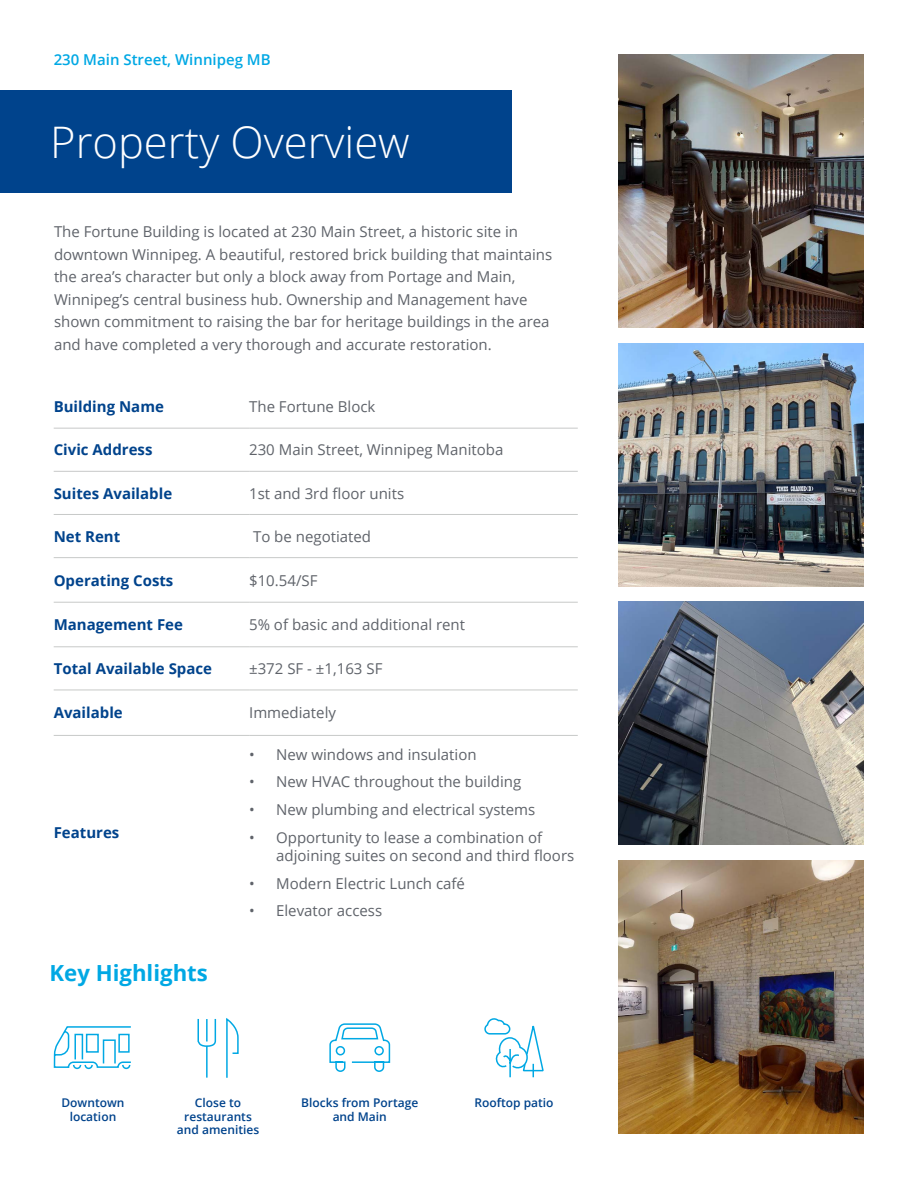
<style>
.page{position:relative;width:918px;height:1188px;background:#fff}
.page>*{position:absolute;margin:0;border:0;box-sizing:border-box;transform-origin:0 0}
.t1{font:300 43.5px "Open Sans";color:#fff}
.t2{font:700 22.2px "Open Sans";color:#00a8e4}
.t3{font:15px/22.5px "Open Sans";color:#5f636a}
.t4{font:700 15px "Open Sans";color:#00438c}
.t5{font:600 15px "Open Sans";color:#00a8e4}
.t6{font:600 12px/13.5px "Open Sans";color:#00438c;text-align:center}
</style>
<div class="page">
<img style="left:619px;top:54px;width:245px;height:273px">
<img style="left:619px;top:861px;width:245px;height:273px">
<img style="left:619px;top:602px;width:245px;height:243px">
<img style="left:619px;top:343px;width:245px;height:243px">
<div style="left:0;top:90px;width:512px;height:103px;background:#00438c"></div>
<svg style="left:484px;top:1018px;width:60px;height:60px"></svg>
<svg style="left:329px;top:1023px;width:62px;height:49px"></svg>
<svg style="left:197px;top:1018px;width:20px;height:29px"></svg>
<hr style="left:206px;top:1019px;width:2px;height:23px;background:#00a8e4">
<hr style="left:206px;top:1046px;width:2px;height:32px;background:#00a8e4">
<svg style="left:226px;top:1018px;width:13px;height:60px"></svg>
<svg style="left:53px;top:735px;width:78px;height:335px"></svg>
<hr style="left:54px;top:428px;width:195px;height:1px;background:#c7c9c8">
<hr style="left:249px;top:428px;width:329px;height:1px;background:#c7c9c8">
<hr style="left:54px;top:471px;width:195px;height:1px;background:#c7c9c8">
<hr style="left:249px;top:471px;width:329px;height:1px;background:#c7c9c8">
<hr style="left:54px;top:514px;width:195px;height:1px;background:#c7c9c8">
<hr style="left:249px;top:514px;width:329px;height:1px;background:#c7c9c8">
<hr style="left:54px;top:557px;width:195px;height:1px;background:#c7c9c8">
<hr style="left:249px;top:557px;width:329px;height:1px;background:#c7c9c8">
<hr style="left:54px;top:602px;width:195px;height:1px;background:#c7c9c8">
<hr style="left:54px;top:646px;width:195px;height:1px;background:#c7c9c8">
<hr style="left:249px;top:602px;width:329px;height:1px;background:#c7c9c8">
<hr style="left:249px;top:646px;width:329px;height:1px;background:#c7c9c8">
<hr style="left:54px;top:690px;width:195px;height:1px;background:#c7c9c8">
<hr style="left:249px;top:690px;width:329px;height:1px;background:#c7c9c8">
<hr style="left:54px;top:735px;width:195px;height:1px;background:#c7c9c8">
<hr style="left:249px;top:735px;width:329px;height:1px;background:#c7c9c8">
<p class="t5" style="left:54px;top:50px;width:219px">230 Main Street, Winnipeg MB</p>
<h1 class="t1" style="left:50px;top:112px;width:361px">Property Overview</h1>
<p class="t3" style="left:54px;top:220px;width:500px">The Fortune Building is located at 230 Main Street, a historic site in downtown Winnipeg. A beautiful, restored brick building that maintains the area’s character but only a block away from Portage and Main, Winnipeg’s central business hub. Ownership and Management have shown commitment to raising the bar for heritage buildings in the area and have completed a very thorough and accurate restoration.</p>
<p class="t4" style="left:54px;top:396px;width:112px">Building Name</p>
<p class="t3" style="left:249px;top:395px;width:128px">The Fortune Block</p>
<p class="t4" style="left:54px;top:439px;width:100px">Civic Address</p>
<p class="t3" style="left:249px;top:438px;width:256px">230 Main Street, Winnipeg Manitoba</p>
<p class="t4" style="left:54px;top:483px;width:120px">Suites Available</p>
<p class="t3" style="left:249px;top:482px;width:157px">1st and 3rd floor units</p>
<p class="t4" style="left:54px;top:526px;width:68px">Net Rent</p>
<p class="t3" style="left:253px;top:525px;width:120px">To be negotiated</p>
<p class="t4" style="left:54px;top:570px;width:121px">Operating Costs</p>
<p class="t3" style="left:249px;top:569px;width:70px">$10.54/SF</p>
<p class="t4" style="left:54px;top:614px;width:131px">Management Fee</p>
<p class="t3" style="left:249px;top:613px;width:217px">5% of basic and additional rent</p>
<p class="t4" style="left:54px;top:658px;width:160px">Total Available Space</p>
<p class="t3" style="left:249px;top:657px;width:135px">±372 SF - ±1,163 SF</p>
<p class="t4" style="left:54px;top:702px;width:71px">Available</p>
<p class="t3" style="left:249px;top:701px;width:88px">Immediately</p>
<p class="t4" style="left:54px;top:822px;width:67px">Features</p>
<h2 class="t2" style="left:50px;top:957px;width:160px">Key Highlights</h2>
<p class="t3" style="left:249px;top:743px;width:229px">• New windows and insulation</p>
<p class="t3" style="left:249px;top:770px;width:274px">• New HVAC throughout the building</p>
<p class="t3" style="left:249px;top:798px;width:288px">• New plumbing and electrical systems</p>
<p class="t3" style="left:276px;top:828px;width:300px;line-height:18px;text-indent:-27px">• Opportunity to lease a combination of adjoining suites on second and third floors</p>
<p class="t3" style="left:249px;top:872px;width:217px">• Modern Electric Lunch café</p>
<p class="t3" style="left:249px;top:899px;width:135px">• Elevator access</p>
<p class="t6" style="left:61px;top:1096px;width:65px">Downtown location</p>
<p class="t6" style="left:177px;top:1096px;width:84px">Close to restaurants and amenities</p>
<p class="t6" style="left:301px;top:1096px;width:118px">Blocks from Portage and Main</p>
<p class="t6" style="left:474px;top:1096px;width:81px">Rooftop patio</p>
</div>
